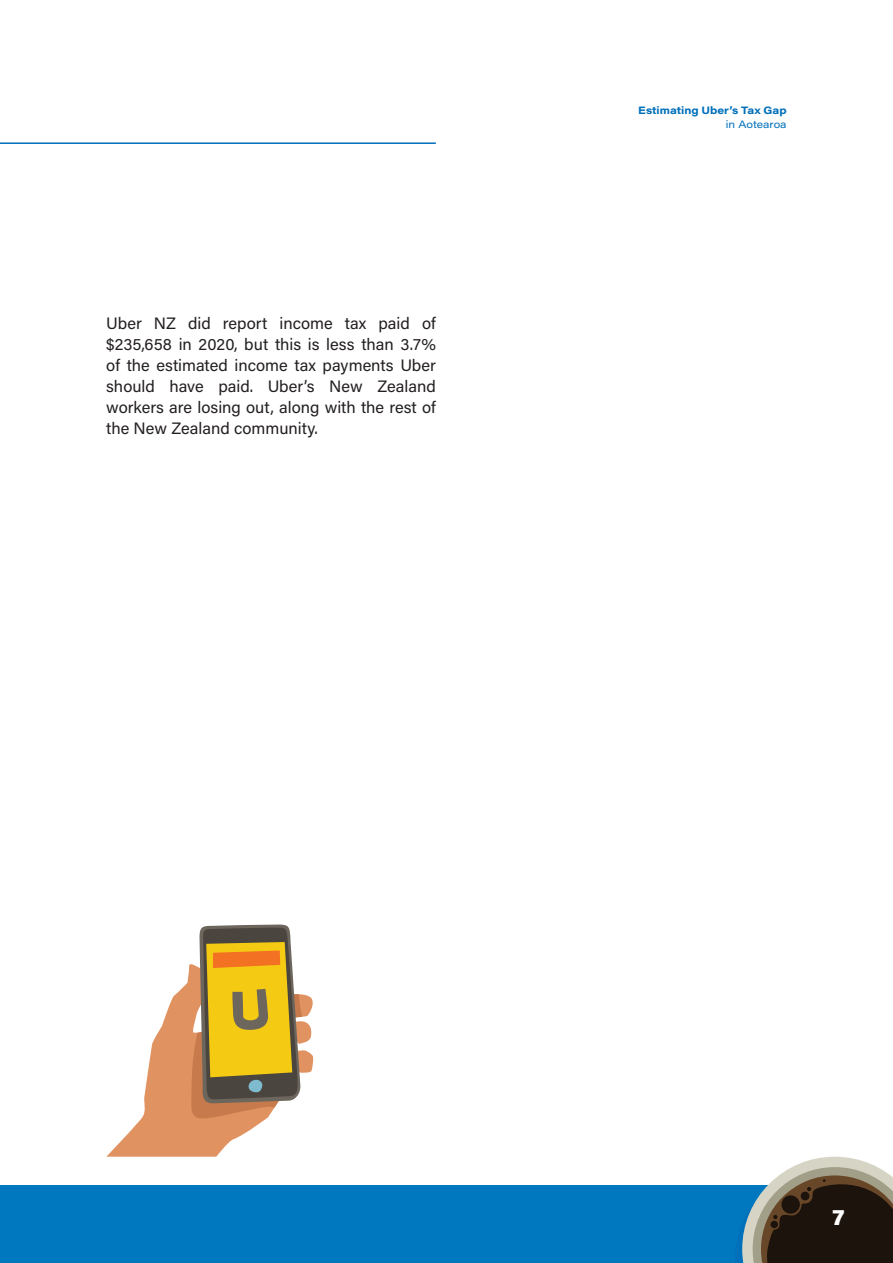
<style>
.page{position:relative;width:893px;height:1263px;background:#fff}
.page>*{position:absolute;margin:0;border:0;box-sizing:border-box;transform-origin:0 0}
.t1{font:900 22.5px "Acumin Pro";color:#fff}
.t2{font:16.5px/21px "Acumin Pro";color:#231f20;text-align:justify}
.t3{font:700 10.5px "Acumin Pro Wide";color:#0070ba}
.t4{font:10.5px "Acumin Pro Wide";color:#0070ba}
</style>
<div class="page">
<hr style="left:0;top:142px;width:436px;height:2px;background:#0070ba">
<div style="left:0;top:1185px;width:893px;height:78px;background:#0078bf"></div>
<svg style="left:742px;top:1157px;width:151px;height:106px;background:#615d54"></svg>
<svg style="left:106px;top:924px;width:208px;height:233px"></svg>
<p class="t2" style="left:106px;top:312px;width:331px">Uber NZ did report income tax paid of $235,658 in 2020, but this is less than 3.7% of the estimated income tax payments Uber should have paid. Uber’s New Zealand workers are losing out, along with the rest of the New Zealand community.</p>
<p class="t3" style="left:638px;top:103px;width:150px">Estimating Uber’s Tax Gap</p>
<p class="t4" style="left:726px;top:116px;width:62px">in Aotearoa</p>
<h1 class="t1" style="left:832px;top:1201px;width:13px">7</h1>
</div>
